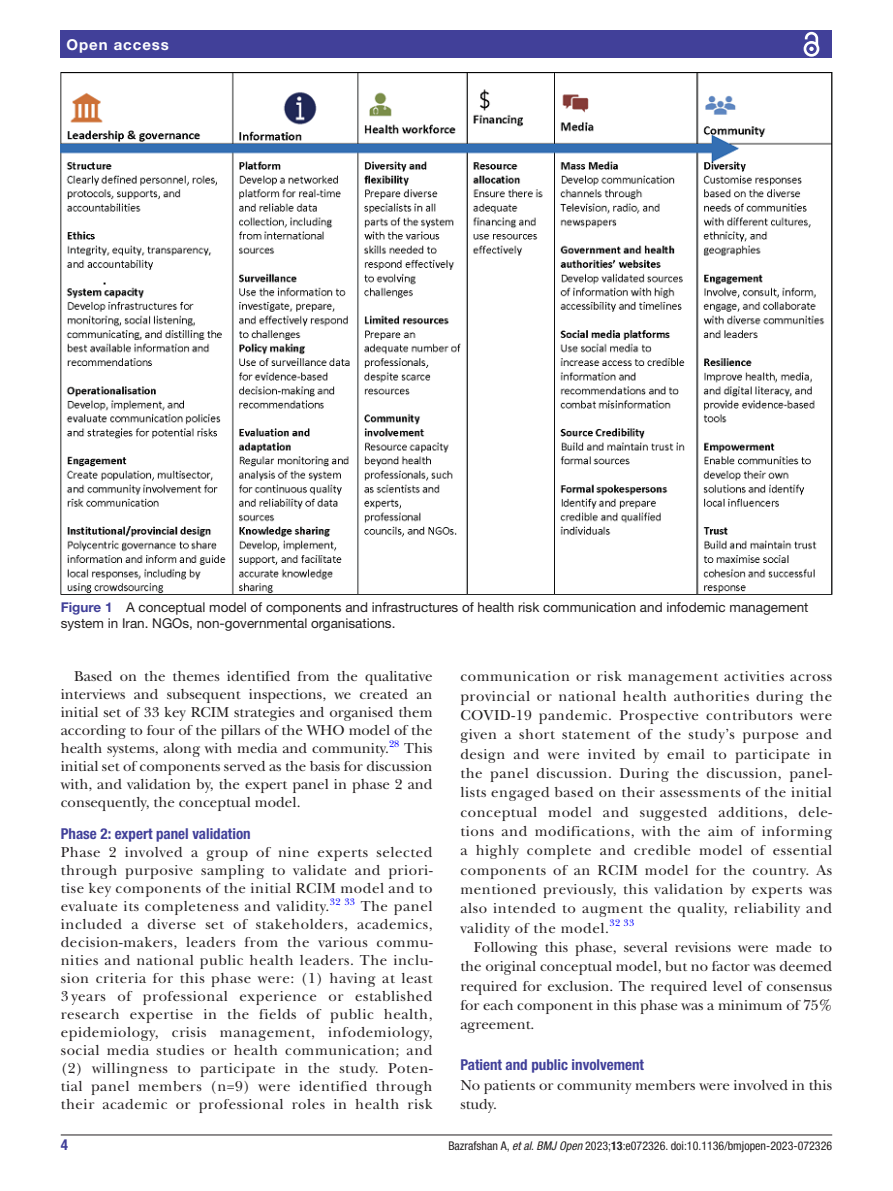
<style>
.page{position:relative;width:893px;height:1191px;background:#fff}
.page>*{position:absolute;margin:0;border:0;box-sizing:border-box;transform-origin:0 0}
.t1{font:15px/18px "New Baskerville";color:#231f20;text-align:justify}
.t2{font:700 condensed 15px "Helvetica Neue LT Std";color:#414099}
.t3{font:700 15px "Helvetica Neue LT Std";letter-spacing:.065em;color:#fff}
.t4{font:13.5px/16.2px "Helvetica Neue LT Std";color:#231f20}
.t5{font:condensed 12px "Helvetica Neue LT Std";color:#231f20}
.t6{font:9.9px "New Baskerville";color:#00f}
.s1{font-weight:700;color:#414099}
.s2{font-style:italic}
.s3{font-weight:700}
</style>
<div class="page">
<hr style="left:61px;top:1134px;width:771px;height:1px;background:#231f20">
<div style="left:61px;top:31px;width:771px;height:27px;background:#414099"></div>
<svg style="left:803px;top:31px;width:17px;height:26px"></svg>
<img style="left:61px;top:73px;width:771px;height:521px">
<p class="t3" style="left:66px;top:35px;width:104px">Open access</p>
<p class="t4" style="left:61px;top:598px;width:749px"><span class="s1">Figure 1</span> A conceptual model of components and infrastructures of health risk communication and infodemic management system in Iran. NGOs, non-governmental organisations.</p>
<p class="t1" style="left:61px;top:667px;width:373px;text-indent:14px">Based on the themes identified from the qualitative interviews and subsequent inspections, we created an initial set of 33 key RCIM strategies and organised them according to four of the pillars of the WHO model of the health systems, along with media and community.</p>
<p class="t6" style="left:389px;top:737px;width:12px">28</p>
<p class="t1" style="left:61px;top:739px;width:373px;text-indent:343px">This initial set of components served as the basis for discussion with, and validation by, the expert panel in phase 2 and consequently, the conceptual model.</p>
<p class="t2" style="left:61px;top:825px;width:191px">Phase 2: expert panel validation</p>
<p class="t1" style="left:61px;top:843px;width:373px">Phase 2 involved a group of nine experts selected through purposive sampling to validate and priori&shy;tise key components of the initial RCIM model and to evaluate its completeness and validity.</p>
<p class="t6" style="left:330px;top:895px;width:27px">32 33</p>
<p class="t1" style="left:61px;top:897px;width:373px;text-indent:300px">The panel included a diverse set of stakeholders, academics, decision-makers, leaders from the various commu&shy;nities and national public health leaders. The inclu&shy;sion criteria for this phase were: (1) having at least 3 years of professional experience or established research expertise in the fields of public health, epidemiology, crisis management, infodemiology, social media studies or health communication; and (2) willingness to participate in the study. Poten&shy;tial panel members (n=9) were identified through their academic or professional roles in health risk</p>
<p class="t1" style="left:460px;top:667px;width:373px;line-height:19.4px">communication or risk management activities across provincial or national health authorities during the COVID-19 pandemic. Prospective contributors were given a short statement of the study’s purpose and design and were invited by email to participate in the panel discussion. During the discussion, panel&shy;lists engaged based on their assessments of the initial conceptual model and suggested additions, dele&shy;tions and modifications, with the aim of informing a highly complete and credible model of essential components of an RCIM model for the country. As mentioned previously, this validation by experts was also intended to augment the quality, reliability and validity of the model.<sup>32</sup> <sup>33</sup></p>
<p class="t1" style="left:460px;top:937px;width:373px;line-height:19.4px;text-indent:14px">Following this phase, several revisions were made to the original conceptual model, but no factor was deemed required for exclusion. The required level of consensus for each component in this phase was a minimum of 75% agreement.</p>
<p class="t2" style="left:460px;top:1055px;width:185px">Patient and public involvement</p>
<p class="t1" style="left:460px;top:1075px;width:373px;line-height:19.4px">No patients or community members were involved in this study.</p>
<p class="t2" style="left:61px;top:1135px;width:9px">4</p>
<p class="t5" style="left:448px;top:1138px;width:385px">Bazrafshan A, <span class="s2">et al</span>. <span class="s2">BMJ Open</span> 2023;<span class="s3">13</span>:e072326. doi:10.1136/bmjopen-2023-072326</p>
</div>
